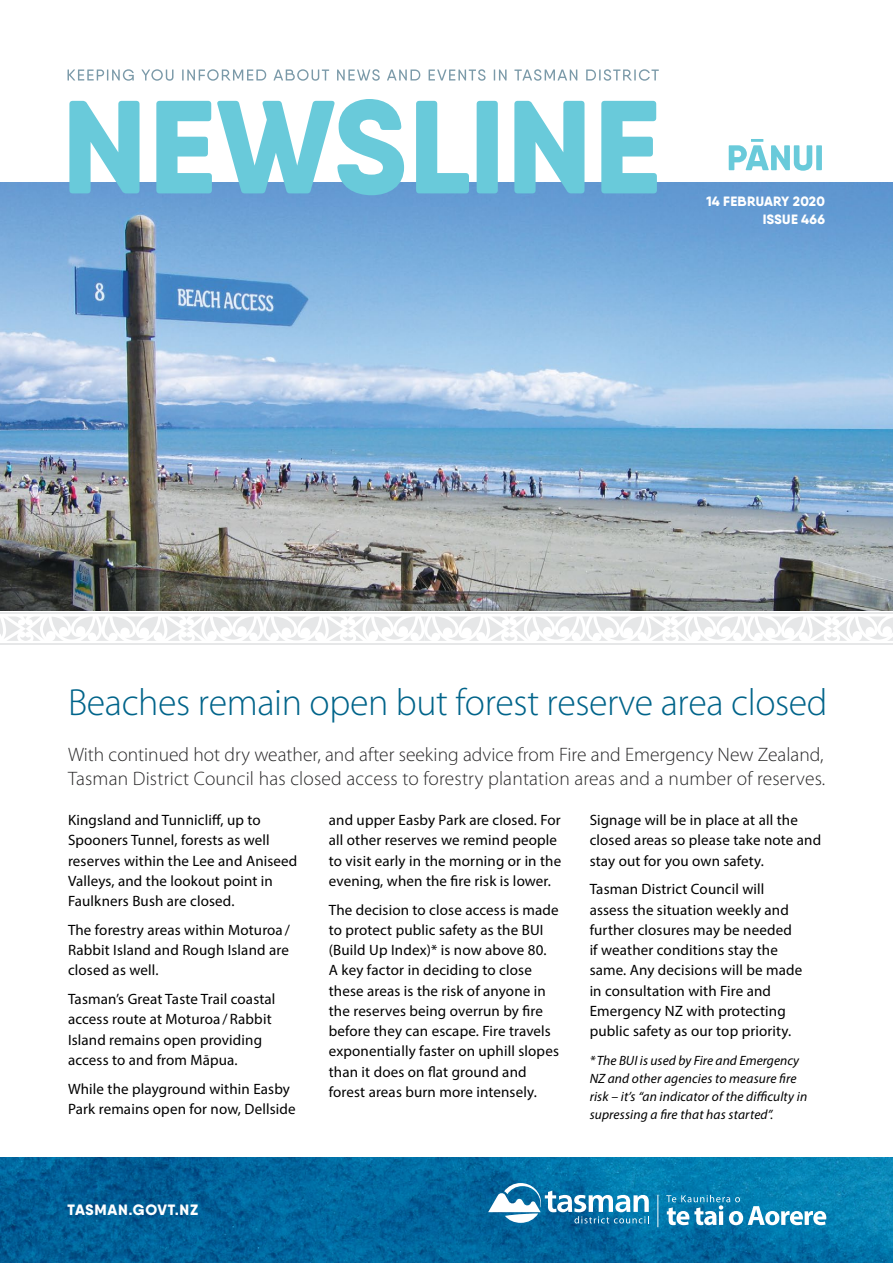
<style>
.page{position:relative;width:893px;height:1263px;background:#fff}
.page>*{position:absolute;margin:0;border:0;box-sizing:border-box;transform-origin:0 0}
.t1{font:300 37.95px "Myriad Pro";letter-spacing:-.01em;color:#00648a}
.t2{font:300 19.5px/24.8px "Myriad Pro";letter-spacing:.005em;color:#292829}
.t3{font:15px/20.2px "Myriad Pro";letter-spacing:.01em;color:#000}
.t4{font:800 15px "Qanelas Soft DEMO";letter-spacing:.05em;color:#fff}
.t5{font:italic 13.5px/18px "Myriad Pro";letter-spacing:.01em;color:#000}
.t6{font:800 13.5px/18px "Qanelas Soft DEMO";letter-spacing:.02em;color:#fff;text-align:right}
</style>
<div class="page">
<img style="left:0;top:183px;width:893px;height:427px">
<img style="left:0;top:1157px;width:893px;height:106px">
<svg style="left:68px;top:69px;width:591px;height:12px"></svg>
<svg style="left:488px;top:1183px;width:161px;height:40px"></svg>
<hr style="left:657px;top:1195px;width:1px;height:32px;background:#fff">
<svg style="left:666px;top:1195px;width:160px;height:30px"></svg>
<svg style="left:69px;top:99px;width:588px;height:96px;fill:#69cada"></svg>
<hr style="left:102px;top:643px;width:161px;height:2px;background:#e6e7e8">
<hr style="left:102px;top:612px;width:161px;height:2px;background:#e6e7e8">
<hr style="left:263px;top:643px;width:161px;height:2px;background:#e6e7e8">
<hr style="left:263px;top:612px;width:161px;height:2px;background:#e6e7e8">
<hr style="left:0;top:643px;width:102px;height:2px;background:#e6e7e8">
<hr style="left:0;top:612px;width:102px;height:2px;background:#e6e7e8">
<hr style="left:586px;top:643px;width:161px;height:2px;background:#e6e7e8">
<hr style="left:586px;top:612px;width:161px;height:2px;background:#e6e7e8">
<hr style="left:747px;top:643px;width:146px;height:2px;background:#e6e7e8">
<hr style="left:747px;top:612px;width:146px;height:2px;background:#e6e7e8">
<hr style="left:424px;top:643px;width:162px;height:2px;background:#e6e7e8">
<hr style="left:424px;top:612px;width:162px;height:2px;background:#e6e7e8">
<svg style="left:0;top:616px;width:893px;height:25px"></svg>
<svg style="left:729px;top:139px;width:93px;height:32px"></svg>
<p class="t6" style="left:706px;top:193px;width:120px">14 FEBRUARY 2020<br>ISSUE 466</p>
<h1 class="t1" style="left:68px;top:679px;width:761px">Beaches remain open but forest reserve area closed</h1>
<h2 class="t2" style="left:68px;top:741px;width:759px">With continued hot dry weather, and after seeking advice from Fire and Emergency New Zealand,<br>Tasman District Council has closed access to forestry plantation areas and a number of reserves.</h2>
<p class="t3" style="left:68px;top:810px;width:231px">Kingsland and Tunnicliff, up to<br>Spooners Tunnel, forests as well reserves within the Lee and Aniseed<br>Valleys, and the lookout point in<br>Faulkners Bush are closed.</p>
<p class="t3" style="left:68px;top:919px;width:223px;text-align:justify">The forestry areas within Moturoa / Rabbit Island and Rough Island are closed as well.</p>
<p class="t3" style="left:68px;top:989px;width:209px">Tasman’s Great Taste Trail coastal access route at Moturoa / Rabbit<br>Island remains open providing access to and from Māpua.</p>
<p class="t3" style="left:68px;top:1078px;width:229px">While the playground within Easby<br>Park remains open for now, Dellside</p>
<p class="t3" style="left:329px;top:810px;width:234px">and upper Easby Park are closed. For all other reserves we remind people to visit early in the morning or in the evening, when the fire risk is lower.</p>
<p class="t3" style="left:329px;top:899px;width:232px">The decision to close access is made to protect public safety as the BUI (Build Up Index)* is now above 80.<br>A key factor in deciding to close these areas is the risk of anyone in the reserves being overrun by fire before they can escape. Fire travels exponentially faster on uphill slopes than it does on flat ground and forest areas burn more intensely.</p>
<p class="t3" style="left:590px;top:810px;width:233px">Signage will be in place at all the closed areas so please take note and stay out for you own safety.</p>
<p class="t3" style="left:590px;top:879px;width:214px">Tasman District Council will assess the situation weekly and further closures may be needed if weather conditions stay the same. Any decisions will be made in consultation with Fire and<br>Emergency NZ with protecting public safety as our top priority.</p>
<p class="t5" style="left:590px;top:1051px;width:219px">* The BUI is used by Fire and Emergency NZ and other agencies to measure fire risk – it’s “an indicator of the difficulty in supressing a fire that has started”.</p>
<p class="t4" style="left:68px;top:1203px;width:132px">TASMAN.GOVT.NZ</p>
</div>
